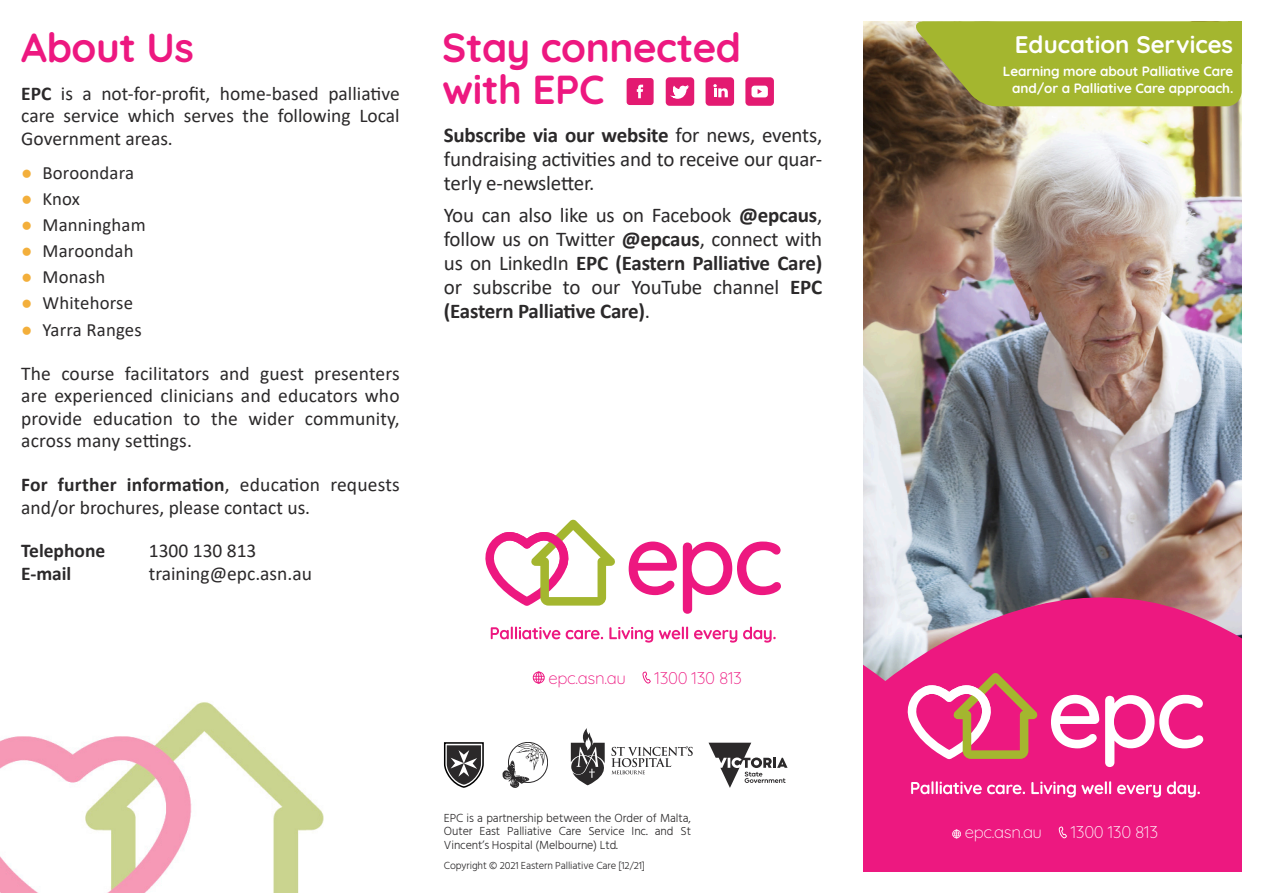
<style>
.page{position:relative;width:1263px;height:893px;background:#fff}
.page>*{position:absolute;margin:0;border:0;box-sizing:border-box;transform-origin:0 0}
.t1{font:700 40.5px "Quicksand";letter-spacing:-.01em;color:#ed1880}
.t2{font:700 24px "Quicksand";color:#fff}
.t3{font:21px/24px "Calibri";letter-spacing:-.01em;color:#2b292a;text-align:justify}
.t4{font:19.5px/22.5px "Calibri";color:#2b292a;text-align:justify}
.t5{font:700 19.5px "Calibri";color:#2b292a}
.t6{font:18.75px "Calibri";letter-spacing:.01em;color:#2b292a}
.t7{font:300 16.95px "Quicksand";letter-spacing:-.02em;color:#fff}
.t8{font:300 16.95px "Quicksand";letter-spacing:-.02em;color:#ed1880}
.t9{font:700 13.5px/16.5px "Quicksand";letter-spacing:-.01em;color:#fff;text-align:right}
.t10{font:300 12px/13.5px "Hind Vadodara";letter-spacing:-.005em;color:#2b292a;text-align:justify}
.t11{font:300 10.5px "Hind Vadodara";letter-spacing:-.01em;color:#2b292a}
.s1{font-weight:700}
.s2{color:#f3af3b}
</style>
<div class="page">
<img style="left:863px;top:21px;width:379px;height:558px">
<svg style="left:863px;top:579px;width:379px;height:293px;background:#e03589"></svg>
<svg style="left:952px;top:830px;width:9px;height:8px"></svg>
<svg style="left:1058px;top:826px;width:9px;height:12px"></svg>
<svg style="left:911px;top:781px;width:114px;height:13px"></svg>
<svg style="left:1031px;top:781px;width:80px;height:16px"></svg>
<svg style="left:1117px;top:785px;width:44px;height:12px"></svg>
<svg style="left:1167px;top:781px;width:33px;height:16px"></svg>
<svg style="left:1051px;top:695px;width:48px;height:53px"></svg>
<svg style="left:1105px;top:695px;width:98px;height:72px"></svg>
<svg style="left:904px;top:673px;width:133px;height:86px;background:#e25985"></svg>
<svg style="left:913px;top:21px;width:329px;height:85px;background:#9eac31"></svg>
<div style="left:1228px;top:21px;width:14px;height:43px;background:#a4b62f"></div>
<svg style="left:443px;top:743px;width:41px;height:45px"></svg>
<svg style="left:571px;top:728px;width:122px;height:57px"></svg>
<svg style="left:503px;top:742px;width:45px;height:46px"></svg>
<svg style="left:708px;top:743px;width:79px;height:45px"></svg>
<svg style="left:491px;top:627px;width:69px;height:12px"></svg>
<svg style="left:566px;top:630px;width:37px;height:9px"></svg>
<svg style="left:609px;top:627px;width:44px;height:16px"></svg>
<svg style="left:659px;top:627px;width:29px;height:12px"></svg>
<svg style="left:694px;top:630px;width:43px;height:13px"></svg>
<svg style="left:743px;top:627px;width:33px;height:16px"></svg>
<svg style="left:629px;top:541px;width:48px;height:54px"></svg>
<svg style="left:683px;top:541px;width:98px;height:73px"></svg>
<svg style="left:485px;top:519px;width:130px;height:87px"></svg>
<svg style="left:533px;top:672px;width:12px;height:11px"></svg>
<svg style="left:642px;top:671px;width:9px;height:12px"></svg>
<div style="left:705px;top:77px;width:29px;height:29px;background:#e31a71;border-radius:4px"></div>
<svg style="left:713px;top:84px;width:15px;height:13px"></svg>
<div style="left:666px;top:77px;width:28px;height:29px;background:#e31a71;border-radius:4px"></div>
<svg style="left:670px;top:85px;width:19px;height:14px"></svg>
<div style="left:626px;top:77px;width:28px;height:29px;background:#e31a71;border-radius:4px"></div>
<div style="left:625px;top:77px;width:30px;height:30px;border:2px solid #fff;border-radius:4px"></div>
<svg style="left:637px;top:85px;width:6px;height:13px"></svg>
<div style="left:745px;top:77px;width:29px;height:29px;background:#e31a71;border-radius:4px"></div>
<div style="left:751px;top:86px;width:17px;height:11px;background:#fff;border-radius:3px"></div>
<svg style="left:758px;top:89px;width:4px;height:5px"></svg>
<img style="left:1px;top:702px;width:323px;height:191px">
<h1 class="t1" style="left:21px;top:29px;width:174px">About Us</h1>
<p class="t4" style="left:21px;top:81px;width:380px"><span class="s1">EPC</span> is a not-for-profit, home-based palliative care service which serves the following Local Government areas.</p>
<p class="t6" style="left:21px;top:166px;width:114px"><span class="s2">●</span> Boroondara</p>
<p class="t6" style="left:21px;top:192px;width:60px"><span class="s2">●</span> Knox</p>
<p class="t6" style="left:21px;top:212px;width:126px"><span class="s2">●</span> Manningham</p>
<p class="t6" style="left:21px;top:244px;width:114px"><span class="s2">●</span> Maroondah</p>
<p class="t6" style="left:21px;top:270px;width:86px"><span class="s2">●</span> Monash</p>
<p class="t6" style="left:21px;top:296px;width:113px"><span class="s2">●</span> Whitehorse</p>
<p class="t6" style="left:21px;top:322px;width:122px"><span class="s2">●</span> Yarra Ranges</p>
<p class="t4" style="left:21px;top:363px;width:380px">The course facilitators and guest presenters are experienced clinicians and educators who provide education to the wider community, across many settings.</p>
<p class="t4" style="left:21px;top:473px;width:380px"><span class="s1">For further information</span>, education requests and/or brochures, please contact us.</p>
<p class="t5" style="left:21px;top:544px;width:86px">Telephone</p>
<p class="t4" style="left:149px;top:541px;width:109px">1300 130 813</p>
<p class="t5" style="left:21px;top:566px;width:52px">E-mail</p>
<p class="t4" style="left:149px;top:562px;width:165px">training@epc.asn.au</p>
<h1 class="t1" style="left:442px;top:29px;width:300px">Stay connected</h1>
<p class="t2" style="left:1015px;top:34px;width:220px">Education Services</p>
<h1 class="t1" style="left:442px;top:71px;width:164px">with EPC</h1>
<p class="t3" style="left:444px;top:124px;width:380px"><span class="s1">Subscribe via our website</span> for news, events, fundraising activities and to receive our quar&shy;terly e-newsletter.</p>
<p class="t3" style="left:444px;top:205px;width:380px">You can also like us on Facebook <span class="s1">@epcaus</span>, follow us on Twitter <span class="s1">@epcaus</span>, connect with us on LinkedIn <span class="s1">EPC (Eastern Palliative Care) </span>or subscribe to our YouTube channel <span class="s1">EPC (Eastern Palliative Care)</span>.</p>
<p class="t9" style="left:1003px;top:64px;width:232px">Learning more about Palliative Care and/or a Palliative Care approach.</p>
<p class="t8" style="left:549px;top:671px;width:79px">epc.asn.au</p>
<p class="t8" style="left:655px;top:671px;width:89px">1300 130 813</p>
<p class="t10" style="left:444px;top:812px;width:249px">EPC is a partnership between the Order of Malta, Outer East Palliative Care Service Inc. and St Vincent’s Hospital (Melbourne) Ltd.</p>
<p class="t11" style="left:444px;top:862px;width:202px">Copyright © 2021 Eastern Palliative Care [12/21]</p>
<p class="t7" style="left:965px;top:826px;width:79px">epc.asn.au</p>
<p class="t7" style="left:1071px;top:826px;width:89px">1300 130 813</p>
</div>
